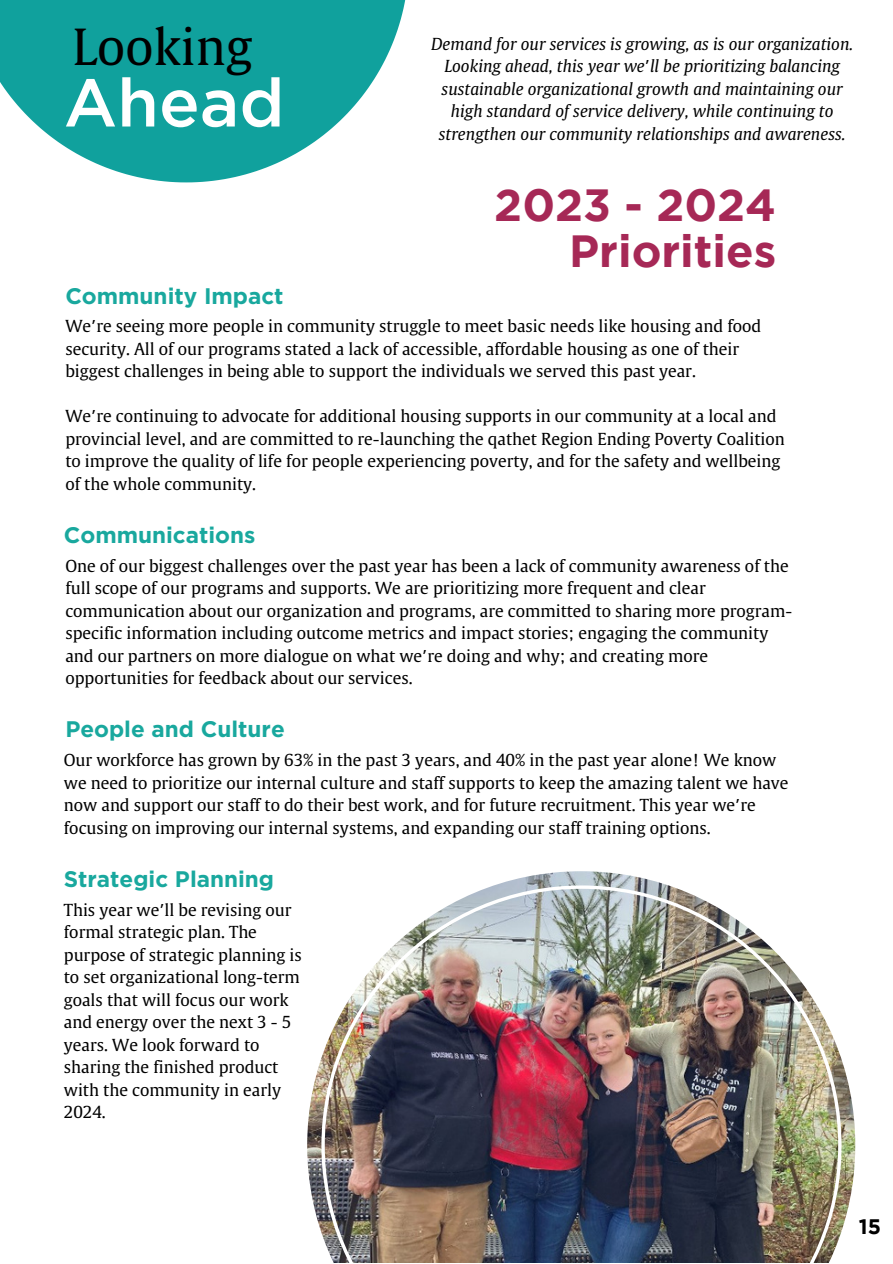
<style>
.page{position:relative;width:893px;height:1264px;background:#fff}
.page>*{position:absolute;margin:0;border:0;box-sizing:border-box;transform-origin:0 0}
.t1{font:500 67.5px "Gotham";color:#fff}
.t2{font:49.5px "Gulliver";color:#000}
.t3{font:700 45px "Gotham";color:#a62856}
.t4{font:700 22.5px "Gotham";color:#19a89e}
.t5{font:700 21px "Gotham";color:#000}
.t6{font:16.5px/22.5px "Gulliver";color:#000}
.t7{font:italic 16.5px/22.5px "Gulliver";color:#000;text-align:center}
.s1{font-family:"Noto Sans Gurmukhi";font-style:normal}
.s2{font-family:"Noto Sans Gurmukhi"}
</style>
<div class="page">
<svg style="left:0;top:0;width:406px;height:182px;fill:#10a19d"></svg>
<img style="left:307px;top:871px;width:548px;height:362px">
<img style="left:321px;top:885px;width:520px;height:377px">
<p class="t2" style="left:73px;top:16px;width:181px">Looking</p>
<p class="t1" style="left:64px;top:77px;width:222px">Ahead</p>
<p class="t7" style="left:431px;top:33px;width:423px">Demand for our services is growing, as is our organization.<br>Looking ahead, this year we<span class="s1">’</span>ll be prioritizing balancing sustainable organizational growth and maintaining our high standard of service delivery, while continuing to strengthen our community relationships and awareness.</p>
<p class="t3" style="left:494px;top:188px;width:283px">2023 - 2024</p>
<p class="t3" style="left:569px;top:234px;width:208px">Priorities</p>
<p class="t4" style="left:65px;top:283px;width:220px">Community Impact</p>
<p class="t6" style="left:65px;top:315px;width:697px">We<span class="s2">’</span>re seeing more people in community struggle to meet basic needs like housing and food security. All of our programs stated a lack of accessible, affordable housing as one of their biggest challenges in being able to support the individuals we served this past year.</p>
<p class="t6" style="left:65px;top:405px;width:721px">We<span class="s2">’</span>re continuing to advocate for additional housing supports in our community at a local and provincial level, and are committed to re-launching the qathet Region Ending Poverty Coalition to improve the quality of life for people experiencing poverty, and for the safety and wellbeing of the whole community.</p>
<p class="t4" style="left:64px;top:522px;width:193px">Communications</p>
<p class="t6" style="left:65px;top:554px;width:728px">One of our biggest challenges over the past year has been a lack of community awareness of the full scope of our programs and supports. We are prioritizing more frequent and clear communication about our organization and programs, are committed to sharing more program&shy;specific information including outcome metrics and impact stories; engaging the community and our partners on more dialogue on what we<span class="s2">’</span>re doing and why; and creating more opportunities for feedback about our services.</p>
<p class="t4" style="left:65px;top:716px;width:221px">People and Culture</p>
<p class="t6" style="left:64px;top:748px;width:726px">Our workforce has grown by 63% in the past 3 years, and 40% in the past year alone! We know we need to prioritize our internal culture and staff supports to keep the amazing talent we have now and support our staff to do their best work, and for future recruitment. This year we<span class="s2">’</span>re focusing on improving our internal systems, and expanding our staff training options.</p>
<p class="t4" style="left:64px;top:866px;width:212px">Strategic Planning</p>
<p class="t6" style="left:64px;top:898px;width:239px">This year we<span class="s2">’</span>ll be revising our formal strategic plan. The purpose of strategic planning is to set organizational long-term goals that will focus our work and energy over the next 3 - 5 years. We look forward to sharing the finished product with the community in early<br>2024.</p>
<p class="t5" style="left:858px;top:1218px;width:24px">15</p>
</div>
